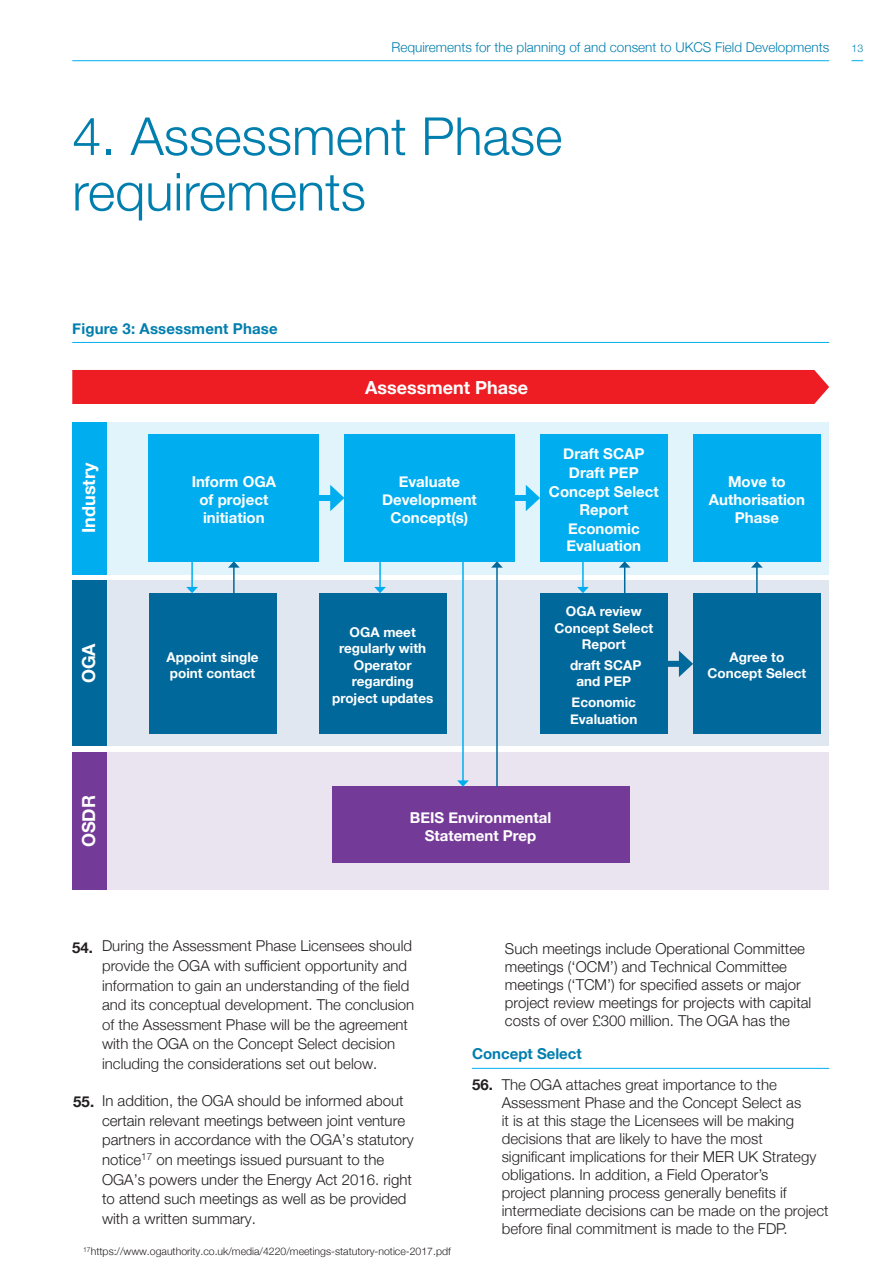
<style>
.page{position:relative;width:893px;height:1263px;background:#fff}
.page>*{position:absolute;margin:0;border:0;box-sizing:border-box;transform-origin:0 0}
.t1{font:300 52.5px/55.5px "Helvetica Neue";color:#007eae}
.t2{font:700 18px "Helvetica Neue";color:#fff}
.t3{font:300 15px/18px "Helvetica Neue";color:#231f20}
.t4{font:300 15px/19.6px "Helvetica Neue LT Pro";color:#221e1f}
.t5{font:700 15px/18px "Helvetica Neue";color:#fff;text-align:center}
.t6{font:700 15px "Helvetica Neue";letter-spacing:.01em;color:#007eae}
.t7{font:700 15px "Helvetica Neue";color:#231f20}
.t8{font:700 15px "Helvetica Neue LT Pro";color:#221e1f}
.t9{font:700 13.5px/16.5px "Helvetica Neue";color:#fff;text-align:center}
.t10{font:300 13.5px "Helvetica Neue";color:#007eae}
.t11{font:300 10.5px "Helvetica Neue";color:#231f20}
.t12{font:300 10.5px "Helvetica Neue";color:#007eae}
.s1{font-weight:700}
.s2{font-family:"Helvetica Neue LT Pro";font-weight:700}
</style>
<div class="page">
<svg style="left:851px;top:60px;width:12px;height:1px"></svg>
<hr style="left:72px;top:60px;width:757px;height:1px;background:#00aeef">
<hr style="left:72px;top:342px;width:757px;height:1px;background:#00aeef">
<hr style="left:472px;top:1068px;width:357px;height:1px;background:#00aeef">
<img style="left:72px;top:370px;width:757px;height:520px">
<p class="t10" style="left:391px;top:36px;width:439px">Requirements for the planning of and consent to UKCS Field Developments</p>
<p class="t12" style="left:851px;top:40px;width:13px">13</p>
<h1 class="t1" style="left:72px;top:105px;width:492px">4. Assessment Phase requirements</h1>
<p class="t6" style="left:72px;top:316px;width:207px">Figure 3: Assessment Phase</p>
<p class="t2" style="left:75px;top:533px;width:72px;rotate:-90deg">Industry</p>
<p class="t2" style="left:75px;top:683px;width:42px;rotate:-90deg">OGA</p>
<p class="t2" style="left:75px;top:847px;width:54px;rotate:-90deg">OSDR</p>
<p class="t5" style="left:192px;top:473px;width:86px">Inform OGA of project initiation</p>
<p class="t9" style="left:166px;top:649px;width:94px;text-align:left">Appoint single point contact</p>
<p class="t2" style="left:365px;top:374px;width:164px">Assessment Phase</p>
<p class="t5" style="left:382px;top:473px;width:96px">Evaluate<br>Development<br>Concept(s)</p>
<p class="t5" style="left:549px;top:444px;width:111px;line-height:19.4px">Draft SCAP<br>Draft PEP<br>Concept Select</p>
<p class="t5" style="left:568px;top:500px;width:73px;line-height:19.4px">Report<br>Economic</p>
<p class="t5" style="left:566px;top:537px;width:76px">Evaluation</p>
<p class="t9" style="left:332px;top:624px;width:103px">OGA meet regularly with<br>Operator regarding project updates</p>
<p class="t9" style="left:554px;top:603px;width:100px">OGA review<br>Concept Select<br>Report</p>
<p class="t9" style="left:570px;top:657px;width:73px">draft SCAP and PEP</p>
<p class="t9" style="left:570px;top:694px;width:69px;text-align:left">Economic<br>Evaluation</p>
<p class="t5" style="left:410px;top:809px;width:143px">BEIS Environmental<br>Statement Prep</p>
<p class="t5" style="left:709px;top:473px;width:98px">Move to<br>Authorisation<br>Phase</p>
<p class="t9" style="left:707px;top:649px;width:100px">Agree to<br>Concept Select</p>
<p class="t7" style="left:72px;top:936px;width:22px">54.</p>
<p class="t8" style="left:73px;top:1092px;width:22px">55.</p>
<p class="t3" style="left:102px;top:935px;width:314px;line-height:19.6px">During the Assessment Phase Licensees should provide the OGA with sufficient opportunity and information to gain an understanding of the field and its conceptual development. The conclusion of the Assessment Phase will be the agreement with the OGA on the Concept Select decision including the considerations set out below.</p>
<p class="t4" style="left:102px;top:1090px;width:313px">In addition, the OGA should be informed about certain relevant meetings between joint venture partners in accordance with the OGA’s statutory notice<sup>17</sup> on meetings issued pursuant to the OGA’s powers under the Energy Act 2016. right to attend such meetings as well as be provided with a written summary.</p>
<p class="t11" style="left:83px;top:1243px;width:369px"><sup>17</sup>https://www.ogauthority.co.uk/media/4220/meetings-statutory-notice-2017.pdf</p>
<p class="t4" style="left:505px;top:940px;width:308px;line-height:18px">Such meetings include Operational Committee meetings (‘OCM’) and Technical Committee meetings (‘TCM’) for specified assets or major project review meetings for projects with capital costs of over £300 million. The OGA has the</p>
<p class="t6" style="left:472px;top:1042px;width:111px">Concept Select</p>
<p class="t3" style="left:502px;top:1075px;width:328px;text-indent:-30px"><span class="s1">5</span><span class="s2">6</span><span class="s1">.</span> The OGA attaches great importance to the Assessment Phase and the Concept Select as<br>it is at this stage the Licensees will be making decisions that are likely to have the most significant implications for their MER UK Strategy obligations. In addition, a Field Operator’s<br>project planning process generally benefits if intermediate decisions can be made on the project before final commitment is made to the FDP.</p>
</div>
